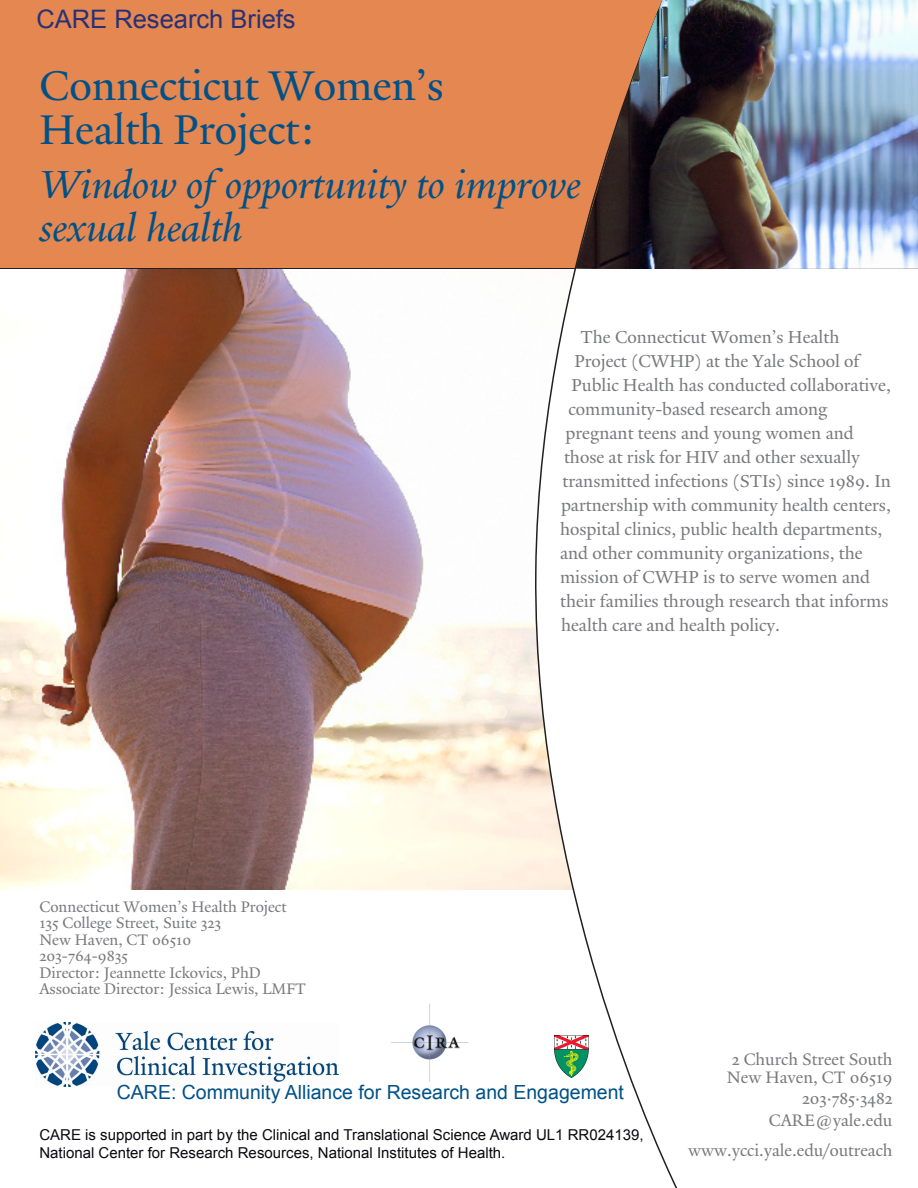
<style>
.page{position:relative;width:918px;height:1188px;background:#fff}
.page>*{position:absolute;margin:0;border:0;box-sizing:border-box;transform-origin:0 0}
.t1{font:45px "Yale Design";color:#005187}
.t2{font:italic 42px "Yale Design";color:#005187}
.t3{font:25.5px "Arial";color:#293175}
.t4{font:19.5px "Arial";color:#005187}
.t5{font:18.75px "Yale Design";color:#78797c}
.t6{font:18px "Yale Design";color:#78797c}
.t7{font:16.5px "Yale Design";color:#78797c}
.t8{font:15px/18px "Arial";color:#0b090f}
</style>
<div class="page">
<img style="left:0;top:270px;width:531px;height:620px">
<div style="left:0;top:0;width:918px;height:268px;background:#e48751"></div>
<img style="left:391px;top:1003px;width:78px;height:79px">
<svg style="left:531px;top:263px;width:146px;height:925px"></svg>
<img style="left:555px;top:1036px;width:33px;height:41px">
<img style="left:576px;top:0;width:342px;height:270px">
<img style="left:35px;top:1023px;width:303px;height:64px">
<p class="t3" style="left:36px;top:2px;width:261px">CARE Research Briefs</p>
<p class="t1" style="left:40px;top:59px;width:406px">Connecticut Women’s</p>
<p class="t1" style="left:40px;top:102px;width:276px">Health Project:</p>
<p class="t2" style="left:40px;top:159px;width:543px">Window of opportunity to improve</p>
<p class="t2" style="left:40px;top:203px;width:205px">sexual health</p>
<p class="t7" style="left:39px;top:896px;width:249px">Connecticut Women’s Health Project</p>
<p class="t7" style="left:39px;top:913px;width:183px">135 College Street, Suite 323</p>
<p class="t7" style="left:39px;top:929px;width:153px">New Haven, CT 06510</p>
<p class="t7" style="left:39px;top:946px;width:90px">203-764-9835</p>
<p class="t7" style="left:39px;top:962px;width:223px">Director: Jeannette Ickovics, PhD</p>
<p class="t7" style="left:39px;top:979px;width:268px">Associate Director: Jessica Lewis, LMFT</p>
<p class="t5" style="left:581px;top:325px;width:260px">The Connecticut Women’s Health</p>
<p class="t5" style="left:575px;top:349px;width:286px">Project (CWHP) at the Yale School of</p>
<p class="t5" style="left:572px;top:373px;width:321px">Public Health has conducted collaborative,</p>
<p class="t5" style="left:569px;top:397px;width:261px">community-based research among</p>
<p class="t5" style="left:566px;top:421px;width:290px">pregnant teens and young women and</p>
<p class="t5" style="left:564px;top:445px;width:297px">those at risk for HIV and other sexually</p>
<p class="t5" style="left:563px;top:469px;width:330px">transmitted infections (STIs) since 1989. In</p>
<p class="t5" style="left:561px;top:493px;width:331px">partnership with community health centers,</p>
<p class="t5" style="left:560px;top:517px;width:324px">hospital clinics, public health departments,</p>
<p class="t5" style="left:560px;top:541px;width:304px">and other community organizations, the</p>
<p class="t5" style="left:560px;top:565px;width:312px">mission of CWHP is to serve women and</p>
<p class="t5" style="left:560px;top:589px;width:330px">their families through research that informs</p>
<p class="t5" style="left:561px;top:613px;width:221px">health care and health policy.</p>
<p class="t4" style="left:117px;top:1079px;width:509px">CARE: Community Alliance for Research and Engagement</p>
<p class="t8" style="left:39px;top:1126px;width:606px">CARE is supported in part by the Clinical and Translational Science Award UL1 RR024139,<br>National Center for Research Resources, National Institutes of Health.</p>
<p class="t6" style="left:732px;top:1048px;width:162px">2 Church Street South</p>
<p class="t6" style="left:727px;top:1066px;width:167px">New Haven, CT 06519</p>
<p class="t6" style="left:802px;top:1087px;width:92px">203·785·3482</p>
<p class="t6" style="left:769px;top:1110px;width:125px">CARE@yale.edu</p>
<p class="t6" style="left:688px;top:1140px;width:206px">www.ycci.yale.edu/outreach</p>
</div>
